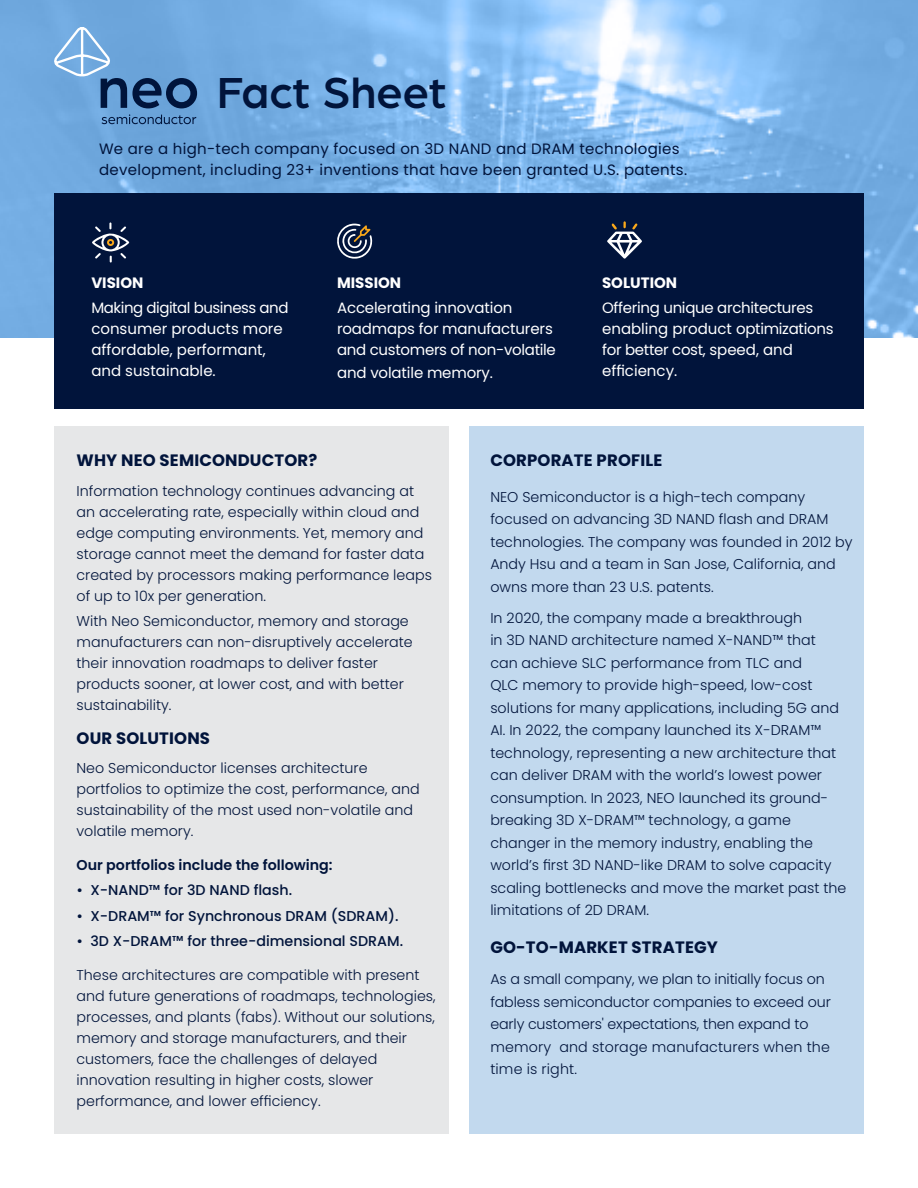
<style>
.page{position:relative;width:918px;height:1188px;background:#fff}
.page>*{position:absolute;margin:0;border:0;box-sizing:border-box;transform-origin:0 0}
.t1{font:500 46.2px "Arboria";color:#01143b}
.t2{font:700 16.5px "Poppins";letter-spacing:.01em;color:#01143b}
.t3{font:15px/21px "Poppins";letter-spacing:-.01em;color:#fff}
.t4{font:15px/21px "Poppins";letter-spacing:.02em;color:#01143b}
.t5{font:700 15px "Poppins";color:#fff}
.t6{font:300 14.25px/21px "Poppins";color:#01143b}
.t7{font:500 14.25px "Poppins";color:#01143b}
.t8{font:600 14.25px "Poppins";color:#01143b}
</style>
<div class="page">
<img style="left:0;top:0;width:918px;height:338px">
<svg style="left:102px;top:114px;width:94px;height:10px"></svg>
<svg style="left:51px;top:25px;width:146px;height:83px;background:#6799ca"></svg>
<div style="left:54px;top:193px;width:810px;height:215px;background:#01143b"></div>
<div style="left:469px;top:427px;width:395px;height:707px;background:#c2d9ee"></div>
<div style="left:54px;top:427px;width:395px;height:707px;background:#e6e7e8"></div>
<svg style="left:337px;top:224px;width:36px;height:35px"></svg>
<svg style="left:92px;top:222px;width:37px;height:41px"></svg>
<svg style="left:607px;top:221px;width:35px;height:38px"></svg>
<p class="t1" style="left:217px;top:62px;width:231px">Fact Sheet</p>
<p class="t4" style="left:99px;top:138px;width:590px">We are a high-tech company focused on 3D NAND and DRAM technologies development, including 23+ inventions that have been granted U S. . patents.</p>
<p class="t5" style="left:91px;top:274px;width:54px">VISION</p>
<p class="t3" style="left:91px;top:298px;width:199px">Making digital business and consumer products more affordable, performant,</p>
<p class="t3" style="left:91px;top:361px;width:126px">and sustainable.</p>
<p class="t5" style="left:337px;top:274px;width:66px">MISSION</p>
<p class="t3" style="left:337px;top:298px;width:220px">Accelerating innovation roadmaps for manufacturers and customers of non-volatile</p>
<p class="t3" style="left:337px;top:362px;width:158px">and volatile memory.</p>
<p class="t5" style="left:602px;top:274px;width:77px">SOLUTION</p>
<p class="t3" style="left:602px;top:298px;width:233px">Offering unique architectures enabling product optimizations for better cost, speed, and efficiency.</p>
<p class="t2" style="left:77px;top:451px;width:242px">WHY NEO SEMICONDUCTOR?</p>
<p class="t6" style="left:77px;top:480px;width:357px">Information technology continues advancing at an accelerating rate, especially within cloud and edge computing environments. Yet, memory and storage cannot meet the demand for faster data created by processors making performance leaps of up to 10x per generation.</p>
<p class="t6" style="left:77px;top:611px;width:338px">With Neo Semiconductor, memory and storage manufacturers can non-disruptively accelerate their innovation roadmaps to deliver faster products sooner, at lower cost, and with better sustainability.</p>
<p class="t2" style="left:77px;top:728px;width:135px">OUR SOLUTIONS</p>
<p class="t6" style="left:77px;top:758px;width:345px">Neo Semiconductor licenses architecture portfolios to optimize the cost, performance, and sustainability of the most used non-volatile and volatile memory.</p>
<p class="t8" style="left:77px;top:857px;width:258px">Our portfolios include the following:</p>
<p class="t7" style="left:91px;top:882px;width:203px">X-NAND™ for D3 NAND flash.</p>
<p class="t7" style="left:77px;top:882px;width:8px">•</p>
<p class="t7" style="left:77px;top:907px;width:8px">•</p>
<p class="t7" style="left:91px;top:907px;width:310px">X-DRAM™ for Synchronous DRAM (SDRAM .(</p>
<p class="t7" style="left:91px;top:933px;width:314px">D3 X-DRAM™ for three-dimensional SDRAM.</p>
<p class="t7" style="left:77px;top:933px;width:8px">•</p>
<p class="t6" style="left:77px;top:964px;width:361px">These architectures are compatible with present and future generations of roadmaps, technologies, processes, and plants (fabs .) Without our solutions, memory and storage manufacturers, and their customers, face the challenges of delayed innovation resulting in higher costs, slower performance, and lower efficiency.</p>
<p class="t2" style="left:490px;top:451px;width:174px">CORPORATE PROFILE</p>
<p class="t6" style="left:490px;top:485px;width:364px;line-height:22.5px">NEO Semiconductor is a high-tech company focused on advancing D3 NAND flash and DRAM technologies. The company was founded in 2012 by Andy Hsu and a team in San Jose, California, and owns more than 23 U .S. patents.</p>
<p class="t6" style="left:490px;top:606px;width:350px;line-height:22.5px">In 2020, the company made a breakthrough<br>in D3 NAND architecture named -X NAND™ that can achieve SLC performance from TLC and<br>QLC memory to provide high-speed, low-cost solutions for many applications, including 5G and AI In. 2022, the company launched its -X DRAMTM technology, representing a new architecture that can deliver DRAM with the world s’ lowest power</p>
<p class="t6" style="left:490px;top:810px;width:302px">breaking D3 -X DRAM™ technology a, game</p>
<p class="t6" style="left:490px;top:787px;width:339px">consumption In. 2023, NEO launched its ground-</p>
<p class="t6" style="left:490px;top:831px;width:358px;line-height:22.5px">changer in the memory industry, enabling the world s’ first D3 NAND-like DRAM to solve capacity scaling bottlenecks and move the market past the limitations of D2 DRAM.</p>
<p class="t2" style="left:490px;top:938px;width:229px">GO-TO-MARKET STRATEGY</p>
<p class="t6" style="left:490px;top:969px;width:336px">As a small company, we plan to initially focus on</p>
<p class="t6" style="left:490px;top:991px;width:342px">fabless semiconductor companies to exceed our</p>
<p class="t6" style="left:490px;top:1014px;width:320px">early customers' expectations, then expand to</p>
<p class="t6" style="left:559px;top:1036px;width:272px">and storage manufacturers when the</p>
<p class="t6" style="left:490px;top:1035px;width:88px;line-height:22.5px">memory time is right.</p>
</div>
